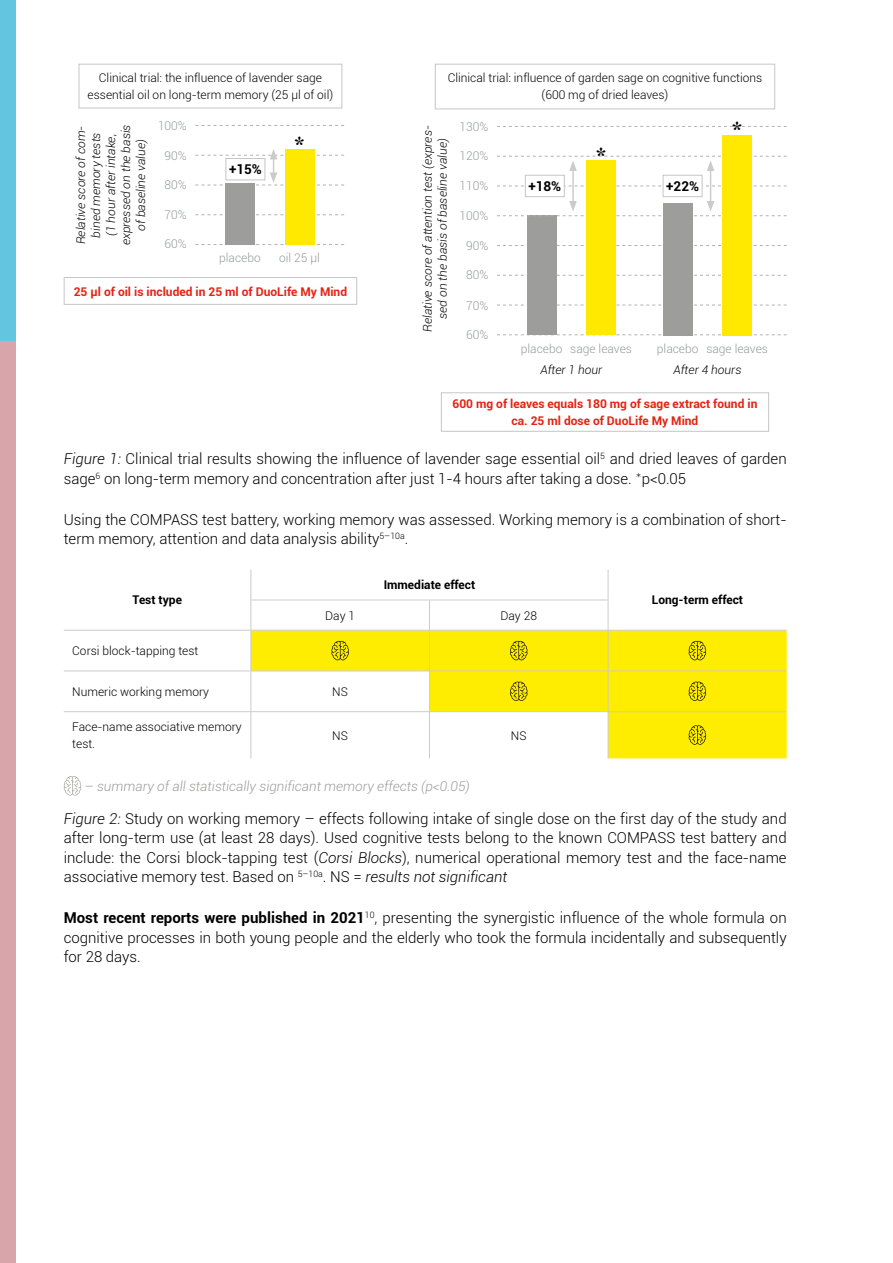
<style>
.page{position:relative;width:893px;height:1263px;background:#fff}
.page>*{position:absolute;margin:0;border:0;box-sizing:border-box;transform-origin:0 0}
.t1{font:700 22.5px "Times New Roman";color:#000}
.t2{font:300 15px/19.5px "Roboto";color:#000}
.t3{font:italic 300 13.5px "Roboto";color:#9d9d9c}
.t4{font:700 13.5px "Roboto";color:#000}
.t5{font:300 12px/16.5px "Roboto";color:#000;text-align:center}
.t6{font:italic 300 12px/15px "Roboto";color:#000;text-align:center}
.t7{font:700 12px/16.5px "Roboto";color:#e42313;text-align:center}
.t8{font:300 12px "Roboto";color:#96999b}
.t9{font:700 12px "Roboto";color:#000}
.s1{font-style:italic}
.s2{font-family:"Lato"}
.s3{font-weight:700}
</style>
<div class="page">
<div style="left:0;top:340px;width:16px;height:923px;background:#d8a5aa"></div>
<div style="left:0;top:0;width:16px;height:340px;background:#64c5e0"></div>
<svg style="left:251px;top:631px;width:536px;height:127px;fill:#ffed00"></svg>
<hr style="left:250px;top:600px;width:1px;height:30px;background:#cbcbcc">
<hr style="left:429px;top:600px;width:1px;height:30px;background:#cbcbcc">
<hr style="left:64px;top:630px;width:187px;height:1px;background:#cbcbcc">
<hr style="left:251px;top:630px;width:178px;height:1px;background:#cbcbcc">
<hr style="left:250px;top:631px;width:1px;height:40px;background:#cbcbcc">
<hr style="left:429px;top:630px;width:179px;height:1px;background:#cbcbcc">
<hr style="left:429px;top:631px;width:1px;height:40px;background:#cbcbcc">
<hr style="left:608px;top:630px;width:179px;height:1px;background:#cbcbcc">
<hr style="left:250px;top:671px;width:1px;height:40px;background:#cbcbcc">
<hr style="left:429px;top:671px;width:1px;height:40px;background:#cbcbcc">
<hr style="left:64px;top:711px;width:187px;height:1px;background:#cbcbcc">
<hr style="left:251px;top:711px;width:178px;height:1px;background:#cbcbcc">
<hr style="left:250px;top:712px;width:1px;height:46px;background:#cbcbcc">
<hr style="left:429px;top:711px;width:179px;height:1px;background:#cbcbcc">
<hr style="left:429px;top:712px;width:1px;height:46px;background:#cbcbcc">
<hr style="left:608px;top:711px;width:179px;height:1px;background:#cbcbcc">
<hr style="left:250px;top:570px;width:1px;height:30px;background:#cbcbcc">
<hr style="left:250px;top:600px;width:179px;height:1px;background:#cbcbcc">
<hr style="left:429px;top:600px;width:179px;height:1px;background:#cbcbcc">
<hr style="left:64px;top:671px;width:187px;height:1px;background:#cbcbcc">
<hr style="left:251px;top:671px;width:178px;height:1px;background:#cbcbcc">
<hr style="left:429px;top:671px;width:179px;height:1px;background:#cbcbcc">
<hr style="left:608px;top:671px;width:179px;height:1px;background:#cbcbcc">
<hr style="left:608px;top:570px;width:1px;height:30px;background:#cbcbcc">
<hr style="left:608px;top:600px;width:1px;height:30px;background:#cbcbcc">
<hr style="left:608px;top:631px;width:1px;height:40px;background:#cbcbcc">
<hr style="left:608px;top:671px;width:1px;height:40px;background:#cbcbcc">
<hr style="left:608px;top:712px;width:1px;height:46px;background:#cbcbcc">
<svg style="left:331px;top:641px;width:18px;height:19px"></svg>
<svg style="left:510px;top:641px;width:17px;height:19px"></svg>
<svg style="left:689px;top:641px;width:17px;height:19px"></svg>
<svg style="left:510px;top:682px;width:17px;height:19px"></svg>
<svg style="left:689px;top:682px;width:17px;height:19px"></svg>
<svg style="left:689px;top:725px;width:17px;height:20px"></svg>
<svg style="left:64px;top:776px;width:17px;height:19px"></svg>
<div style="left:79px;top:64px;width:263px;height:44px;background:#fff;border:1px solid #c6c6c6"></div>
<div style="left:64px;top:277px;width:293px;height:28px;background:#fff;border:1px solid #c6c6c6"></div>
<svg style="left:195px;top:214px;width:149px;height:1px"></svg>
<svg style="left:195px;top:244px;width:149px;height:1px"></svg>
<svg style="left:195px;top:149px;width:149px;height:37px"></svg>
<div style="left:225px;top:183px;width:30px;height:62px;background:#9d9d9c"></div>
<div style="left:285px;top:149px;width:29px;height:96px;background:#ffe900"></div>
<svg style="left:195px;top:125px;width:149px;height:1px"></svg>
<div style="left:226px;top:158px;width:39px;height:22px;background:#fff;border:1px solid #c6c6c6"></div>
<div style="left:441px;top:392px;width:328px;height:40px;background:#fff;border:1px solid #c6c6c6"></div>
<div style="left:435px;top:64px;width:340px;height:45px;background:#fff;border:1px solid #c6c6c6"></div>
<svg style="left:497px;top:305px;width:290px;height:1px"></svg>
<svg style="left:497px;top:334px;width:290px;height:1px"></svg>
<svg style="left:497px;top:245px;width:290px;height:1px"></svg>
<svg style="left:497px;top:275px;width:290px;height:1px"></svg>
<div style="left:527px;top:216px;width:29px;height:119px;background:#9d9d9c"></div>
<hr style="left:572px;top:169px;width:2px;height:34px;background:#cbcbcc">
<svg style="left:497px;top:186px;width:290px;height:1px"></svg>
<div style="left:586px;top:160px;width:30px;height:175px;background:#ffe900"></div>
<div style="left:663px;top:203px;width:30px;height:132px;background:#9d9d9c"></div>
<svg style="left:497px;top:126px;width:290px;height:1px"></svg>
<div style="left:722px;top:135px;width:30px;height:200px;background:#ffe900"></div>
<hr style="left:710px;top:169px;width:1px;height:34px;background:#cbcbcc">
<svg style="left:497px;top:201px;width:290px;height:15px"></svg>
<svg style="left:497px;top:156px;width:290px;height:15px"></svg>
<div style="left:525px;top:175px;width:40px;height:22px;background:#fff;border:1px solid #c6c6c6"></div>
<div style="left:663px;top:175px;width:39px;height:22px;background:#fff;border:1px solid #c6c6c6"></div>
<p class="t5" style="left:88px;top:69px;width:247px">Clinical trial: the influence of lavender sage essential oil on long-term memory (25 μl of oil)</p>
<p class="t6" style="left:73px;top:245px;width:122px;rotate:-90deg">Relative score of com&shy;bined memory tests<br>(1 hour after intake, expressed on the basis of baseline value)</p>
<p class="t8" style="left:158px;top:117px;width:30px">100%</p>
<p class="t8" style="left:165px;top:147px;width:24px">90%</p>
<p class="t8" style="left:165px;top:176px;width:24px">80%</p>
<p class="t8" style="left:165px;top:207px;width:24px">70%</p>
<p class="t8" style="left:165px;top:236px;width:24px">60%</p>
<p class="t4" style="left:229px;top:160px;width:34px">+15%</p>
<h1 class="t1" style="left:294px;top:128px;width:13px">*</h1>
<p class="t8" style="left:219px;top:249px;width:43px">placebo</p>
<p class="t8" style="left:279px;top:249px;width:42px">oil 25 μl</p>
<p class="t7" style="left:74px;top:283px;width:275px">25 μl of oil is included in 25 ml of DuoLife My Mind</p>
<p class="t5" style="left:448px;top:69px;width:316px">Clinical trial: influence of garden sage on cognitive functions (600 mg of dried leaves)</p>
<p class="t6" style="left:420px;top:332px;width:208px;rotate:-90deg">Relative score of attention test (expres&shy;sed on the basis of baseline value)</p>
<p class="t8" style="left:460px;top:118px;width:30px">130%</p>
<p class="t8" style="left:460px;top:148px;width:30px">120%</p>
<p class="t8" style="left:460px;top:178px;width:30px">110%</p>
<p class="t8" style="left:460px;top:207px;width:30px">100%</p>
<p class="t8" style="left:466px;top:238px;width:24px">90%</p>
<p class="t8" style="left:466px;top:267px;width:24px">80%</p>
<p class="t8" style="left:466px;top:297px;width:24px">70%</p>
<p class="t8" style="left:466px;top:326px;width:24px">60%</p>
<h1 class="t1" style="left:595px;top:139px;width:13px">*</h1>
<p class="t4" style="left:528px;top:176px;width:34px">+18%</p>
<p class="t4" style="left:666px;top:176px;width:34px">+22%</p>
<h1 class="t1" style="left:732px;top:114px;width:13px">*</h1>
<p class="t8" style="left:521px;top:340px;width:113px">placebo sage leaves</p>
<p class="t8" style="left:657px;top:340px;width:113px">placebo sage leaves</p>
<p class="t6" style="left:540px;top:362px;width:63px">After 1 hour</p>
<p class="t6" style="left:673px;top:362px;width:70px">After 4 hours</p>
<p class="t7" style="left:452px;top:395px;width:306px">600 mg of leaves equals 180 mg of sage extract found in ca. 25 ml dose of DuoLife My Mind</p>
<p class="t2" style="left:64px;top:449px;width:724px"><span class="s1">Figure 1:</span> Clinical trial results showing the influence of lavender sage essential oil<sup>5</sup> and dried leaves of garden sage<sup>6</sup> on long-term memory and concentration after just 1-4 hours after taking a dose. <span class="s2">*</span>p&lt;0.05</p>
<p class="t2" style="left:64px;top:509px;width:724px">Using the COMPASS test battery, working memory was assessed. Working memory is a combination of short&shy;term memory, attention and data analysis ability<sup>5–10a</sup>.</p>
<p class="t9" style="left:133px;top:592px;width:51px">Test type</p>
<p class="t9" style="left:384px;top:577px;width:93px">Immediate effect</p>
<p class="t5" style="left:325px;top:607px;width:31px">Day 1</p>
<p class="t5" style="left:500px;top:607px;width:38px">Day 28</p>
<p class="t9" style="left:652px;top:592px;width:93px">Long-term effect</p>
<p class="t5" style="left:72px;top:642px;width:128px">Corsi block-tapping test</p>
<p class="t5" style="left:72px;top:683px;width:138px">Numeric working memory</p>
<p class="t5" style="left:332px;top:683px;width:17px">NS</p>
<p class="t5" style="left:72px;top:718px;width:171px;text-align:left">Face-name associative memory test.</p>
<p class="t5" style="left:332px;top:727px;width:17px">NS</p>
<p class="t5" style="left:511px;top:727px;width:17px">NS</p>
<p class="t3" style="left:84px;top:777px;width:387px">– summary of all statistically significant memory effects (p&lt;0.05)</p>
<p class="t2" style="left:64px;top:808px;width:724px;text-align:justify"><span class="s1">Figure 2:</span> Study on working memory – effects following intake of single dose on the first day of the study and after long-term use (at least 28 days). Used cognitive tests belong to the known COMPASS test battery and include: the Corsi block-tapping test (<span class="s1">Corsi Blocks</span>), numerical operational memory test and the face-name associative memory test. Based on <sup>5–10a</sup>. NS = <span class="s1">results not significant</span></p>
<p class="t2" style="left:64px;top:908px;width:724px;text-align:justify"><span class="s3">Most recent reports were published in 2021</span><sup>10</sup>, presenting the synergistic influence of the whole formula on cognitive processes in both young people and the elderly who took the formula incidentally and subsequently for 28 days.</p>
</div>
